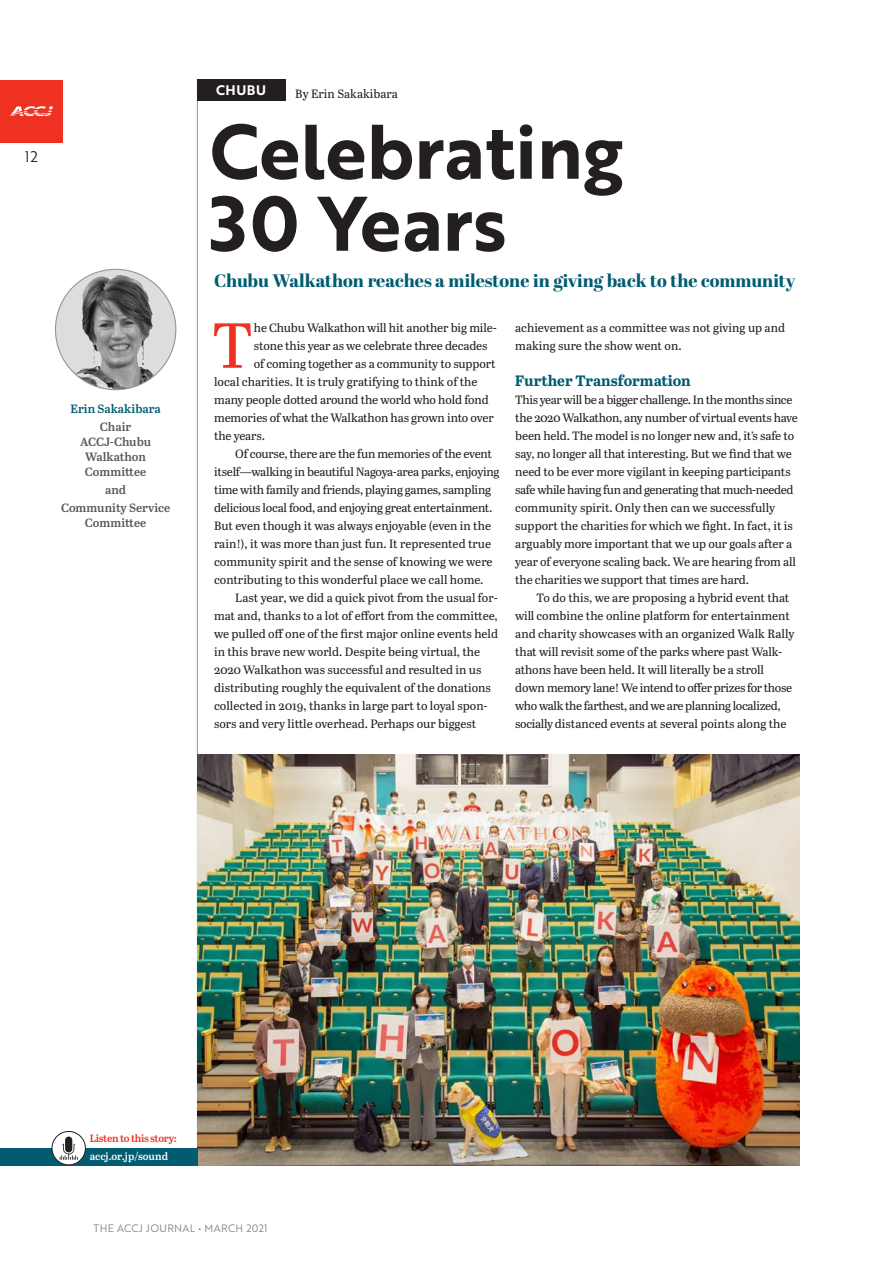
<style>
.page{position:relative;width:893px;height:1263px;background:#fff}
.page>*{position:absolute;margin:0;border:0;box-sizing:border-box;transform-origin:0 0}
.t1{font:75px/72px "Brother 1816 Bold";color:#231f20}
.t2{font:63.45px "Abril Text";color:#ef3122}
.t3{font:800 18px "Abril Display";color:#015c71}
.t4{font:700 15px "Abril Text";color:#015c71}
.t5{font:15px "Brother 1816 Book";color:#231f20}
.t6{font:13.5px "Brother 1816 Bold";letter-spacing:.04em;color:#fff}
.t7{font:12px/18px "Abril Text";letter-spacing:-.01em;color:#231f20}
.t8{font:600 12px/15px "Abril Text";color:#57585a;text-align:center}
.t9{font:600 12px "Abril Text";color:#015c71}
.t10{font:10.5px "Brother 1816 Book";letter-spacing:.035em;color:#808285}
.t11{font:600 10.5px "Abril Text";letter-spacing:-.03em;color:#ef3122}
.t12{font:600 10.5px "Abril Text";color:#fff}
</style>
<div class="page">
<div style="left:0;top:80px;width:63px;height:63px;background:#ef3122"></div>
<svg style="left:10px;top:106px;width:43px;height:10px"></svg>
<hr style="left:197px;top:79px;width:1px;height:1086px;background:#939598">
<div style="left:197px;top:79px;width:88px;height:22px;background:#231f20"></div>
<img style="left:197px;top:755px;width:602px;height:410px">
<div style="left:0;top:1148px;width:197px;height:17px;background:#015c71"></div>
<div style="left:52px;top:1131px;width:33px;height:34px;background:#fff;border-radius:50%"></div>
<div style="left:52px;top:1131px;width:34px;height:34px;border:1px solid #231f20;border-radius:50%"></div>
<div style="left:65px;top:1136px;width:7px;height:16px;background:#231f20;border-radius:4px"></div>
<svg style="left:60px;top:1144px;width:18px;height:16px"></svg>
<img style="left:55px;top:270px;width:121px;height:120px">
<p class="t5" style="left:25px;top:146px;width:15px">12</p>
<p class="t9" style="left:71px;top:400px;width:92px">Erin Sakakibara</p>
<p class="t8" style="left:80px;top:418px;width:73px">Chair<br>ACCJ-Chubu<br>Walkathon<br>Committee</p>
<p class="t8" style="left:61px;top:480px;width:111px;line-height:18px">and<br>Community Service</p>
<p class="t8" style="left:85px;top:514px;width:63px">Committee</p>
<p class="t6" style="left:216px;top:80px;width:51px">CHUBU</p>
<p class="t7" style="left:295px;top:84px;width:104px">By Erin Sakakibara</p>
<h1 class="t1" style="left:210px;top:113px;width:415px">Celebrating<br>30 Years</h1>
<h3 class="t3" style="left:214px;top:268px;width:583px">Chubu Walkathon reaches a milestone in giving back to the community</h3>
<h2 class="t2" style="left:212px;top:299px;width:42px">T</h2>
<p class="t7" style="left:254px;top:318px;width:244px">he Chubu Walkathon will hit another big mile-</p>
<p class="t7" style="left:254px;top:336px;width:235px">stone this year as we celebrate three decades</p>
<p class="t7" style="left:254px;top:354px;width:243px">of coming together as a community to support</p>
<p class="t7" style="left:214px;top:372px;width:265px">local charities. It is truly gratifying to think of the</p>
<p class="t7" style="left:214px;top:390px;width:276px">many people dotted around the world who hold fond</p>
<p class="t7" style="left:214px;top:408px;width:281px">memories of what the Walkathon has grown into over</p>
<p class="t7" style="left:214px;top:426px;width:52px">the years.</p>
<p class="t7" style="left:235px;top:444px;width:258px">Of course, there are the fun memories of the event</p>
<p class="t7" style="left:214px;top:462px;width:287px">itself—walking in beautiful Nagoya-area parks, enjoying</p>
<p class="t7" style="left:214px;top:480px;width:279px">time with family and friends, playing games, sampling</p>
<p class="t7" style="left:214px;top:498px;width:280px">delicious local food, and enjoying great entertainment.</p>
<p class="t7" style="left:214px;top:516px;width:279px">But even though it was always enjoyable (even in the</p>
<p class="t7" style="left:214px;top:534px;width:278px">rain!), it was more than just fun. It represented true</p>
<p class="t7" style="left:214px;top:552px;width:280px">community spirit and the sense of knowing we were</p>
<p class="t7" style="left:214px;top:570px;width:271px">contributing to this wonderful place we call home.</p>
<p class="t7" style="left:235px;top:588px;width:264px">Last year, we did a quick pivot from the usual for-</p>
<p class="t7" style="left:214px;top:606px;width:285px">mat and, thanks to a lot of effort from the committee,</p>
<p class="t7" style="left:214px;top:624px;width:286px">we pulled off one of the first major online events held</p>
<p class="t7" style="left:214px;top:642px;width:268px">in this brave new world. Despite being virtual, the</p>
<p class="t7" style="left:214px;top:660px;width:269px">2020 Walkathon was successful and resulted in us</p>
<p class="t7" style="left:214px;top:678px;width:278px">distributing roughly the equivalent of the donations</p>
<p class="t7" style="left:214px;top:696px;width:275px">collected in 2019, thanks in large part to loyal spon-</p>
<p class="t7" style="left:214px;top:714px;width:264px">sors and very little overhead. Perhaps our biggest</p>
<p class="t7" style="left:515px;top:318px;width:271px">achievement as a committee was not giving up and making sure the show went on.</p>
<p class="t4" style="left:515px;top:369px;width:177px">Further Transformation</p>
<p class="t7" style="left:515px;top:390px;width:284px">This year will be a bigger challenge. In the months since the 2020 Walkathon, any number of virtual events have been held. The model is no longer new and, it’s safe to say, no longer all that interesting. But we find that we need to be ever more vigilant in keeping participants safe while having fun and generating that much-needed community spirit. Only then can we successfully support the charities for which we fight. In fact, it is arguably more important that we up our goals after a year of everyone scaling back. We are hearing from all the charities we support that times are hard.</p>
<p class="t7" style="left:515px;top:588px;width:281px;text-indent:21px">To do this, we are proposing a hybrid event that will combine the online platform for entertainment and charity showcases with an organized Walk Rally that will revisit some of the parks where past Walk&shy;athons have been held. It will literally be a stroll down memory lane! We intend to offer prizes for those who walk the farthest, and we are planning localized, socially distanced events at several points along the</p>
<p class="t11" style="left:90px;top:1130px;width:89px">Listen to this story:</p>
<p class="t12" style="left:90px;top:1148px;width:80px">accj.or.jp/sound</p>
<p class="t10" style="left:94px;top:1220px;width:176px">THE ACCJ JOURNAL • MARCH 2021</p>
</div>
